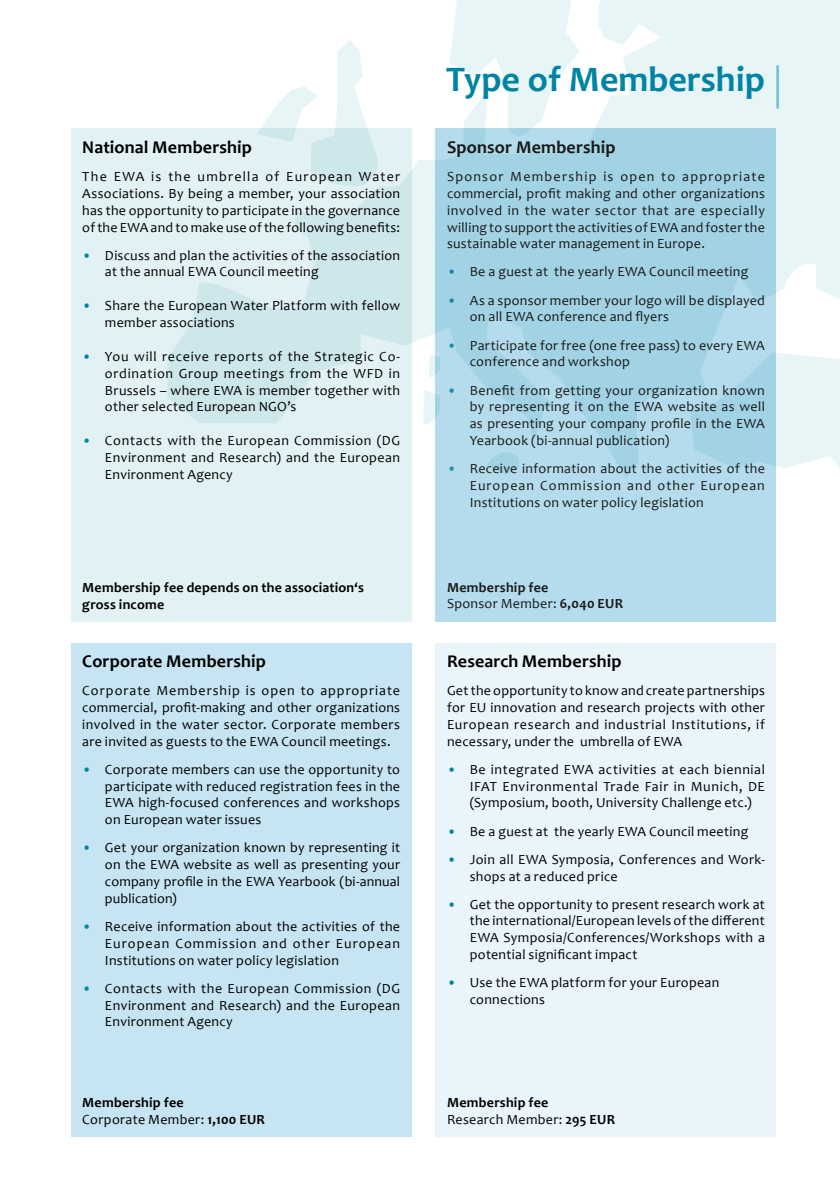
<style>
.page{position:relative;width:840px;height:1191px;background:#fff}
.page>*{position:absolute;margin:0;border:0;box-sizing:border-box;transform-origin:0 0}
.t1{font:700 36px "Candara";color:#0084a4}
.Titel1{font:700 18px "Candara";letter-spacing:.01em;color:#000}
.Fließtext{font:14px/16.8px "Candara";letter-spacing:.02em;color:#000;text-align:justify}
.Fließtext-2{font:700 14px/16.8px "Candara";letter-spacing:.015em;color:#000}
.s1{color:#0084a4}
.s2{font-weight:400}
</style>
<div class="page">
<svg style="left:167px;top:0;width:672px;height:482px;fill:#e8f5f6"></svg>
<svg style="left:428px;top:355px;width:7px;height:22px"></svg>
<svg style="left:422px;top:390px;width:13px;height:36px"></svg>
<svg style="left:256px;top:40px;width:126px;height:89px"></svg>
<div style="left:71px;top:642px;width:340px;height:494px;background:#c6e4f1"></div>
<div style="left:435px;top:129px;width:340px;height:493px;background:linear-gradient(to right,#acd8e8,#a9d7e7)"></div>
<svg style="left:71px;top:129px;width:340px;height:493px;background:#ddeef1"></svg>
<div style="left:435px;top:642px;width:340px;height:494px;background:#e9f5fa"></div>
<hr style="left:775px;top:66px;width:3px;height:41px;background:#0093bd">
<p class="Titel1" style="left:82px;top:136px;width:171px">National Membership</p>
<p class="Fließtext" style="left:82px;top:168px;width:319px">The EWA is the umbrella of European Water Associations. By being a member, your association has the opportunity to participate in the governance of the EWA and to make use of the following benefits:</p>
<p class="Fließtext" style="left:105px;top:246px;width:296px;text-indent:-23px"><span class="s1">•</span> Discuss and plan the activities of the association at the annual EWA Council meeting</p>
<p class="Fließtext" style="left:105px;top:297px;width:296px;text-indent:-23px"><span class="s1">•</span> Share the European Water Platform with fellow member associations</p>
<p class="Fließtext" style="left:105px;top:348px;width:296px;text-indent:-23px"><span class="s1">•</span> You will receive reports of the Strategic Co&shy;ordination Group meetings from the WFD in Brussels – where EWA is member together with other selected European NGO’s</p>
<p class="Fließtext" style="left:105px;top:432px;width:296px;text-indent:-23px"><span class="s1">•</span> Contacts with the European Commission (DG Environment and Research) and the European Environment Agency</p>
<p class="Fließtext-2" style="left:82px;top:579px;width:283px">Membership fee depends on the association‘s gross income</p>
<p class="Titel1" style="left:82px;top:650px;width:185px">Corporate Membership</p>
<p class="Fließtext" style="left:82px;top:682px;width:319px">Corporate Membership is open to appropriate commercial, profit-making and other organizations involved in the water sector. Corporate members are invited as guests to the EWA Council meetings.</p>
<p class="Fließtext" style="left:105px;top:760px;width:296px;text-indent:-23px"><span class="s1">•</span> Corporate members can use the opportunity to participate with reduced registration fees in the EWA high-focused conferences and workshops on European water issues</p>
<p class="Fließtext" style="left:105px;top:839px;width:296px;text-indent:-23px"><span class="s1">•</span> Get your organization known by representing it on the EWA website as well as presenting your company profile in the EWA Yearbook (bi-annual publication)</p>
<p class="Fließtext" style="left:105px;top:918px;width:296px;text-indent:-23px"><span class="s1">•</span> Receive information about the activities of the European Commission and other European Institutions on water policy legislation</p>
<p class="Fließtext" style="left:105px;top:979px;width:296px;text-indent:-23px"><span class="s1">•</span> Contacts with the European Commission (DG Environment and Research) and the European Environment Agency</p>
<p class="Fließtext-2" style="left:82px;top:1093px;width:184px">Membership fee<br><span class="s2">Corporate Member:</span> 1,100 EUR</p>
<p class="t1" style="left:446px;top:57px;width:320px">Type of Membership</p>
<p class="Titel1" style="left:447px;top:136px;width:170px">Sponsor Membership</p>
<p class="Fließtext" style="left:447px;top:168px;width:319px">Sponsor Membership is open to appropriate commercial, profit making and other organizations involved in the water sector that are especially willing to support the activities of EWA and foster the sustainable water management in Europe.</p>
<p class="Fließtext" style="left:447px;top:263px;width:302px"><span class="s1">•</span> Be a guest at the yearly EWA Council meeting</p>
<p class="Fließtext" style="left:469px;top:291px;width:296px;text-indent:-23px"><span class="s1">•</span> As a sponsor member your logo will be displayed on all EWA conference and flyers</p>
<p class="Fließtext" style="left:469px;top:336px;width:296px;text-indent:-23px"><span class="s1">•</span> Participate for free (one free pass) to every EWA conference and workshop</p>
<p class="Fließtext" style="left:469px;top:381px;width:296px;text-indent:-23px"><span class="s1">•</span> Benefit from getting your organization known by representing it on the EWA website as well as presenting your company profile in the EWA Yearbook (bi-annual publication)</p>
<p class="Fließtext" style="left:469px;top:460px;width:296px;text-indent:-23px"><span class="s1">•</span> Receive information about the activities of the European Commission and other European Institutions on water policy legislation</p>
<p class="Fließtext-2" style="left:447px;top:578px;width:177px">Membership fee<br><span class="s2">Sponsor Member:</span> 6,040 EUR</p>
<p class="Titel1" style="left:447px;top:650px;width:176px">Research Membership</p>
<p class="Fließtext" style="left:447px;top:682px;width:319px">Get the opportunity to know and create partnerships for EU innovation and research projects with other European research and industrial Institutions, if necessary, under the umbrella of EWA</p>
<p class="Fließtext" style="left:469px;top:760px;width:296px;text-indent:-23px"><span class="s1">•</span> Be integrated EWA activities at each biennial IFAT Environmental Trade Fair in Munich, DE (Symposium, booth, University Challenge etc.)</p>
<p class="Fließtext" style="left:447px;top:822px;width:302px"><span class="s1">•</span> Be a guest at the yearly EWA Council meeting</p>
<p class="Fließtext" style="left:469px;top:850px;width:296px;text-indent:-23px"><span class="s1">•</span> Join all EWA Symposia, Conferences and Work&shy;shops at a reduced price</p>
<p class="Fließtext" style="left:469px;top:895px;width:296px;text-indent:-23px"><span class="s1">•</span> Get the opportunity to present research work at the international/European levels of the different EWA Symposia/Conferences/Workshops with a potential significant impact</p>
<p class="Fließtext" style="left:469px;top:974px;width:251px;text-indent:-23px"><span class="s1">•</span> Use the EWA platform for your European connections</p>
<p class="Fließtext-2" style="left:447px;top:1094px;width:169px">Membership fee<br><span class="s2">Research Member:</span> 295 EUR</p>
</div>
